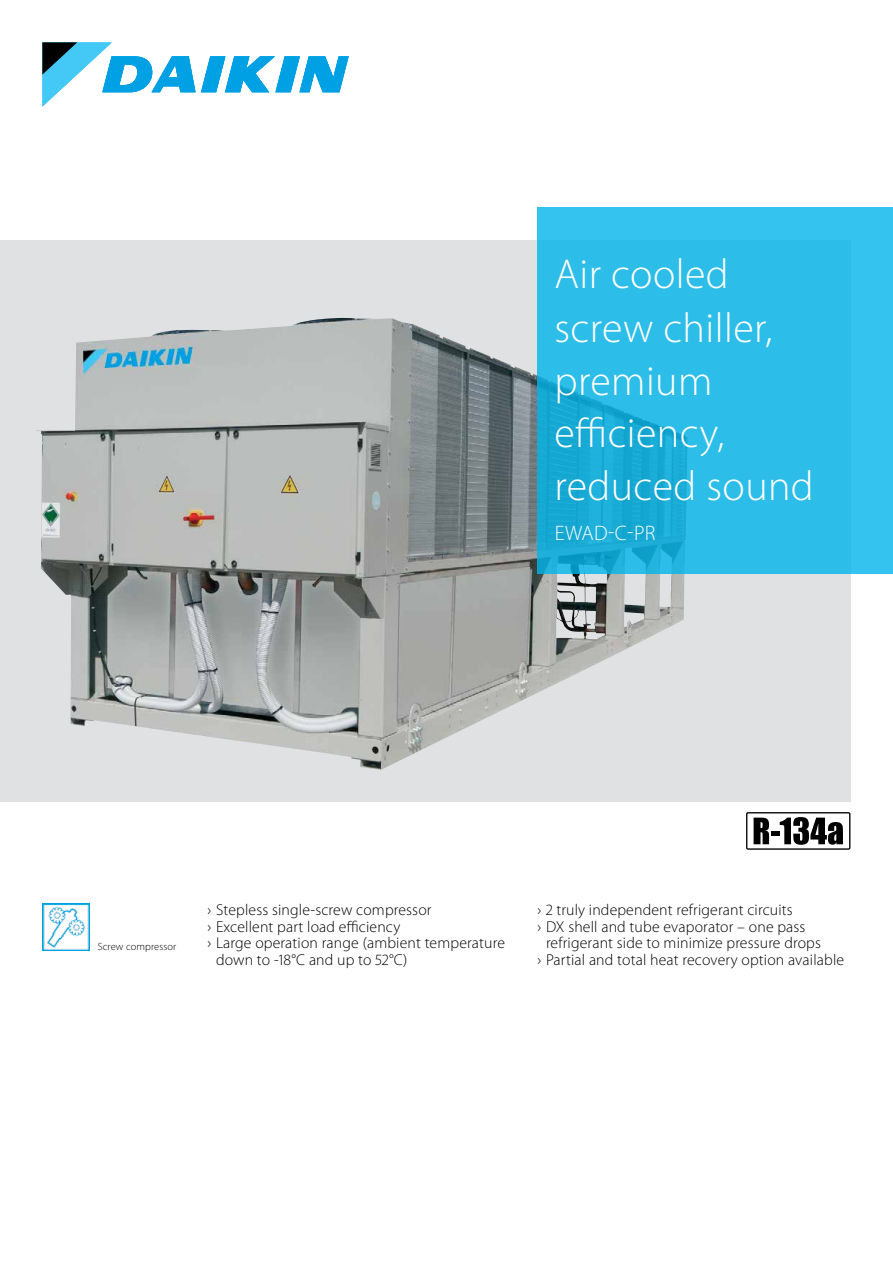
<style>
.page{position:relative;width:893px;height:1263px;background:#fff}
.page>*{position:absolute;margin:0;border:0;box-sizing:border-box;transform-origin:0 0}
.t1{font:300 42px/52.9px "Myriad Pro";letter-spacing:.01em;color:#fff}
.t2{font:300 21px "Myriad Pro";letter-spacing:.02em;color:#fff}
.t3{font:300 15.75px "Myriad Pro";letter-spacing:.01em;color:#000}
.t4{font:300 10.5px "Myriad Pro";letter-spacing:.01em;color:#000}
</style>
<div class="page">
<svg style="left:43px;top:43px;width:306px;height:63px"></svg>
<div style="left:0;top:241px;width:850px;height:561px;background:#e0e1e2"></div>
<img style="left:36px;top:318px;width:649px;height:452px">
<svg style="left:537px;top:208px;width:356px;height:366px;fill:#2cbde8"></svg>
<img style="left:43px;top:903px;width:46px;height:47px">
<div style="left:746px;top:812px;width:104px;height:38px;border:1px solid #000"></div>
<svg style="left:754px;top:818px;width:15px;height:26px"></svg>
<svg style="left:780px;top:817px;width:63px;height:28px"></svg>
<div style="left:771px;top:831px;width:9px;height:5px;background:#000"></div>
<h1 class="t1" style="left:554px;top:247px;width:261px">Air cooled screw chiller, premium efficiency, reduced sound</h1>
<h2 class="t2" style="left:555px;top:520px;width:102px">EWAD-C-PR</h2>
<p class="t4" style="left:98px;top:940px;width:80px">Screw compressor</p>
<p class="t3" style="left:207px;top:900px;width:226px">› Stepless single-screw compressor</p>
<p class="t3" style="left:207px;top:917px;width:194px">› Excellent part load efficiency</p>
<p class="t3" style="left:207px;top:933px;width:299px">› Large operation range (ambient temperature</p>
<p class="t3" style="left:216px;top:950px;width:193px">down to -18°C and up to 52°C)</p>
<p class="t3" style="left:537px;top:900px;width:257px">› 2 truly independent refrigerant circuits</p>
<p class="t3" style="left:537px;top:917px;width:269px">› DX shell and tube evaporator – one pass</p>
<p class="t3" style="left:546px;top:933px;width:276px">refrigerant side to minimize pressure drops</p>
<p class="t3" style="left:537px;top:950px;width:308px">› Partial and total heat recovery option available</p>
</div>
